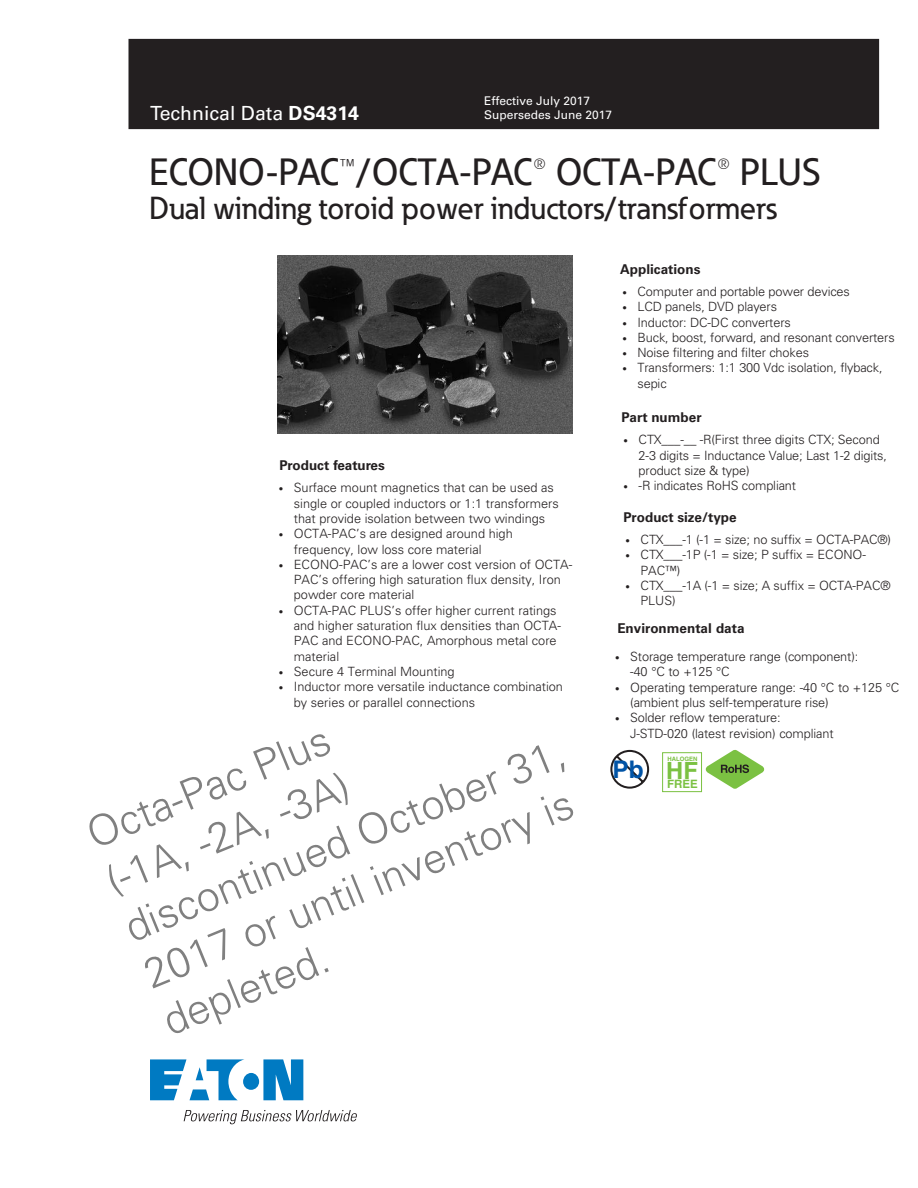
<style>
.page{position:relative;width:918px;height:1188px;background:#fff}
.page>*{position:absolute;margin:0;border:0;box-sizing:border-box;transform-origin:0 0}
.t1{font:300 42px/50.4px "Univers";color:#808080}
.t2{font:500 37.5px "Eaton";color:#231f20}
.t3{font:500 31.5px "Eaton";color:#231f20}
.t4{font:700 24.3px "Helvetica";color:#0154a6}
.t5{font:700 23.7px "Helvetica";color:#7bc142}
.t6{font:19.5px "Univers LT Std";color:#fff}
.t7{font:700 13.5px "Univers LT Std";color:#231f20}
.t8{font:300 12.75px/15.3px "Univers";letter-spacing:-.01em;color:#231f20}
.t9{font:12px/14.4px "Univers LT Std";color:#fff}
.t10{font:700 11.55px "Helvetica";color:#7bc142}
.t11{font:700 6px "Helvetica";color:#7bc142}
.s1{font-weight:700}
.s2{font-size:9px}
</style>
<div class="page">
<div style="left:129px;top:39px;width:750px;height:90px;background:#231f20"></div>
<svg style="left:150px;top:1059px;width:153px;height:41px"></svg>
<svg style="left:184px;top:1110px;width:173px;height:14px"></svg>
<svg style="left:610px;top:750px;width:39px;height:39px"></svg>
<svg style="left:706px;top:750px;width:58px;height:39px"></svg>
<div style="left:662px;top:753px;width:40px;height:39px;border:1px solid #7bc142"></div>
<img style="left:277px;top:256px;width:295px;height:178px">
<h3 class="t6" style="left:150px;top:102px;width:211px">Technical Data <span class="s1">DS4314</span></h3>
<p class="t9" style="left:484px;top:93px;width:130px">Effective July 2017<br>Supersedes June 2017</p>
<h2 class="t2" style="left:149px;top:149px;width:673px">ECONO-PAC™/OCTA-PAC® OCTA-PAC® PLUS</h2>
<h3 class="t3" style="left:149px;top:189px;width:629px">Dual winding toroid power inductors/transformers</h3>
<p class="t7" style="left:620px;top:261px;width:82px">Applications</p>
<p class="t7" style="left:279px;top:458px;width:107px">Product features</p>
<p class="t8" style="left:294px;top:480px;width:266px;text-indent:-15px"><span class="s2">•</span> Surface mount magnetics that can be used as single or coupled inductors or 1:1 transformers that provide isolation between two windings</p>
<p class="t8" style="left:294px;top:526px;width:220px;text-indent:-15px"><span class="s2">•</span> OCTA-PAC’s are designed around high frequency, low loss core material</p>
<p class="t8" style="left:294px;top:557px;width:280px;text-indent:-15px"><span class="s2">•</span> ECONO-PAC’s are a lower cost version of OCTA-<br>PAC’s offering high saturation flux density, Iron powder core material</p>
<p class="t8" style="left:294px;top:603px;width:269px;text-indent:-15px"><span class="s2">•</span> OCTA-PAC PLUS’s offer higher current ratings and higher saturation flux densities than OCTA-PAC and ECONO-PAC, Amorphous metal core material</p>
<p class="t8" style="left:279px;top:664px;width:177px"><span class="s2">•</span> Secure 4 Terminal Mounting</p>
<p class="t8" style="left:294px;top:679px;width:271px;text-indent:-15px"><span class="s2">•</span> Inductor more versatile inductance combination by series or parallel connections</p>
<h1 class="t1" style="left:79px;top:812px;width:473px;rotate:-22deg">Octa-Pac Plus<br>(-1A, -2A, -3A) discontinued October 31,<br>2017 or until inventory is depleted.</h1>
<p class="t8" style="left:622px;top:284px;width:229px"><span class="s2">•</span> Computer and portable power devices</p>
<p class="t8" style="left:622px;top:299px;width:156px"><span class="s2">•</span> LCD panels, DVD players</p>
<p class="t8" style="left:622px;top:314px;width:170px"><span class="s2">•</span> Inductor: DC-DC converters</p>
<p class="t8" style="left:622px;top:330px;width:274px"><span class="s2">•</span> Buck, boost, forward, and resonant converters</p>
<p class="t8" style="left:622px;top:345px;width:188px"><span class="s2">•</span> Noise filtering and filter chokes</p>
<p class="t8" style="left:637px;top:360px;width:247px;text-indent:-15px"><span class="s2">•</span> Transformers: 1:1 300 Vdc isolation, flyback, sepic</p>
<p class="t7" style="left:621px;top:409px;width:82px">Part number</p>
<p class="t8" style="left:639px;top:432px;width:250px;text-indent:-15px"><span class="s2">•</span> CTX___-__ -R(First three digits CTX; Second<br>2-3 digits = Inductance Value; Last 1-2 digits, product size &amp; type)</p>
<p class="t8" style="left:624px;top:478px;width:174px"><span class="s2">•</span> -R indicates RoHS compliant</p>
<p class="t7" style="left:623px;top:509px;width:115px">Product size/type</p>
<p class="t8" style="left:626px;top:532px;width:267px"><span class="s2">•</span> CTX___-1 (-1 = size; no suffix = OCTA-PAC®)</p>
<p class="t8" style="left:641px;top:547px;width:227px;text-indent:-15px"><span class="s2">•</span> CTX___-1P (-1 = size; P suffix = ECONO-<br>PAC™)</p>
<p class="t8" style="left:641px;top:578px;width:251px;text-indent:-15px"><span class="s2">•</span> CTX___-1A (-1 = size; A suffix = OCTA-PAC®<br>PLUS)</p>
<p class="t7" style="left:617px;top:621px;width:129px">Environmental data</p>
<p class="t8" style="left:630px;top:649px;width:230px;text-indent:-15px"><span class="s2">•</span> Storage temperature range (component): -40 °C to +125 °C</p>
<p class="t8" style="left:630px;top:680px;width:271px;text-indent:-15px"><span class="s2">•</span> Operating temperature range: -40 °C to +125 °C (ambient plus self-temperature rise)</p>
<p class="t8" style="left:630px;top:710px;width:205px;text-indent:-15px"><span class="s2">•</span> Solder reflow temperature:<br>J-STD-020 (latest revision) compliant</p>
<h3 class="t4" style="left:613px;top:754px;width:33px">Pb</h3>
<p class="t11" style="left:668px;top:755px;width:32px">HALOGEN</p>
<h3 class="t5" style="left:666px;top:756px;width:33px">HF</h3>
<p class="t10" style="left:667px;top:777px;width:32px">FREE</p>
</div>
